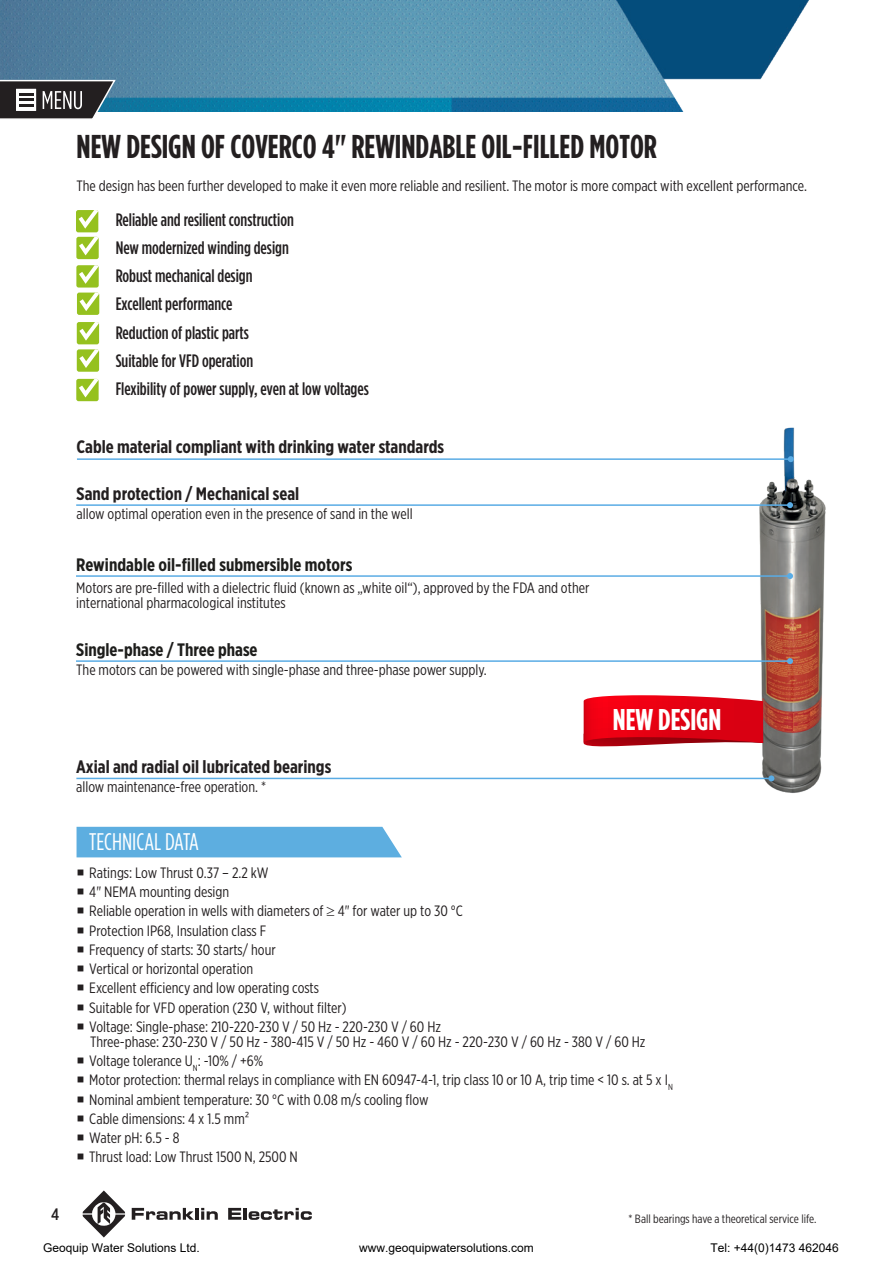
<style>
.page{position:relative;width:893px;height:1263px;background:#fff}
.page>*{position:absolute;margin:0;border:0;box-sizing:border-box;transform-origin:0 0}
.INSIDE_TITLES{font:700 33px "Gotham Condensed";color:#231f20}
.LIST_bullet_points{font:700 30px "Gotham Condensed";color:#fff}
.INSIDE_SECTION_TITLE__no_index{font:24px "Gotham Condensed";color:#fff}
.text{font:500 18px "Gotham Condensed";color:#231f20}
.LIST_bullet_points-2{font:700 18px "Gotham X Narrow";color:#231f20}
.INSIDE_bullet_point_list{font:700 18px "Gotham X Narrow";letter-spacing:.005em;color:#1d1d1b}
.LIST_bullet_points-3{font:700 18px "Gotham X Narrow";color:#1d1d1b}
.t1{font:500 16.5px "Gotham X Narrow";color:#231f20}
.INSIDE_bullet_point_list-2{font:15px/15px "Gotham X Narrow";color:#231f20}
.LIST_bullet_points-4{font:15px "Gotham X Narrow";color:#231f20}
.text-2{font:15px "Gotham X Narrow";color:#231f20}
.POINT_LIST{font:15px "Gotham X Narrow";color:#231f20}
.t2{font:12px "Arial";color:#000}
.LIST_bullet_points-5{font:12px "Gotham X Narrow";color:#231f20}
</style>
<div class="page">
<svg style="left:132px;top:1208px;width:62px;height:12px"></svg>
<hr style="left:195px;top:1208px;width:4px;height:12px;background:#231f20">
<svg style="left:201px;top:1208px;width:17px;height:12px"></svg>
<svg style="left:228px;top:1208px;width:84px;height:12px"></svg>
<svg style="left:83px;top:1190px;width:42px;height:47px"></svg>
<img style="left:0;top:0;width:809px;height:111px">
<div style="left:77px;top:827px;width:325px;height:30px;background:#5daee0"></div>
<img style="left:715px;top:427px;width:111px;height:366px">
<hr style="left:76px;top:575px;width:714px;height:2px;background:#5aace5">
<svg style="left:787px;top:573px;width:6px;height:6px"></svg>
<hr style="left:76px;top:660px;width:714px;height:2px;background:#5aace5">
<svg style="left:787px;top:658px;width:6px;height:6px"></svg>
<hr style="left:76px;top:778px;width:695px;height:1px;background:#5aace5">
<svg style="left:768px;top:775px;width:6px;height:6px"></svg>
<hr style="left:76px;top:504px;width:714px;height:2px;background:#5aace5">
<svg style="left:787px;top:502px;width:6px;height:6px"></svg>
<svg style="left:584px;top:695px;width:179px;height:53px;background:#e01c2b"></svg>
<hr style="left:77px;top:458px;width:714px;height:2px;background:#5aace5">
<svg style="left:788px;top:456px;width:6px;height:6px"></svg>
<div style="left:76px;top:210px;width:22px;height:22px;background:#95c11f;border-radius:2px"></div>
<svg style="left:79px;top:210px;width:19px;height:19px"></svg>
<div style="left:76px;top:237px;width:23px;height:22px;background:#95c11f;border-radius:2px"></div>
<svg style="left:79px;top:237px;width:20px;height:18px"></svg>
<div style="left:76px;top:265px;width:23px;height:23px;background:#95c11f;border-radius:2px"></div>
<svg style="left:79px;top:265px;width:20px;height:19px"></svg>
<div style="left:77px;top:293px;width:22px;height:22px;background:#95c11f;border-radius:2px"></div>
<svg style="left:80px;top:293px;width:19px;height:18px"></svg>
<div style="left:77px;top:322px;width:22px;height:22px;background:#95c11f;border-radius:2px"></div>
<svg style="left:79px;top:322px;width:20px;height:19px"></svg>
<div style="left:77px;top:349px;width:22px;height:23px;background:#95c11f;border-radius:2px"></div>
<svg style="left:79px;top:349px;width:20px;height:19px"></svg>
<div style="left:76px;top:379px;width:23px;height:22px;background:#95c11f;border-radius:2px"></div>
<svg style="left:79px;top:379px;width:19px;height:18px"></svg>
<svg style="left:0;top:79px;width:117px;height:40px"></svg>
<p class="INSIDE_TITLES" style="left:77px;top:127px;width:582px">NEW DESIGN OF COVERCO 4" REWINDABLE OIL-FILLED MOTOR</p>
<p class="text-2" style="left:77px;top:177px;width:732px">The design has been further developed to make it even more reliable and resilient. The motor is more compact with excellent performance.</p>
<p class="text" style="left:116px;top:209px;width:180px">Reliable and resilient construction</p>
<p class="text" style="left:116px;top:237px;width:175px">New modernized winding design</p>
<p class="text" style="left:116px;top:265px;width:138px">Robust mechanical design</p>
<p class="text" style="left:116px;top:294px;width:118px">Excellent performance</p>
<p class="text" style="left:116px;top:322px;width:135px">Reduction of plastic parts</p>
<p class="text" style="left:116px;top:350px;width:139px">Suitable for VFD operation</p>
<p class="text" style="left:116px;top:378px;width:255px">Flexibility of power supply, even at low voltages</p>
<p class="LIST_bullet_points-2" style="left:77px;top:436px;width:369px">Cable material compliant with drinking water standards</p>
<p class="LIST_bullet_points-2" style="left:77px;top:483px;width:224px">Sand protection / Mechanical seal</p>
<p class="LIST_bullet_points-4" style="left:77px;top:505px;width:338px">allow optimal operation even in the presence of sand in the well</p>
<p class="INSIDE_bullet_point_list" style="left:76px;top:554px;width:278px">Rewindable oil-filled submersible motors</p>
<p class="INSIDE_bullet_point_list-2" style="left:76px;top:580px;width:515px">Motors are pre-filled with a dielectric fluid (known as „white oil“), approved by the FDA and other international pharmacological institutes</p>
<p class="LIST_bullet_points-3" style="left:76px;top:639px;width:183px">Single-phase / Three phase</p>
<p class="LIST_bullet_points-4" style="left:76px;top:661px;width:412px">The motors can be powered with single-phase and three-phase power supply.</p>
<p class="LIST_bullet_points-2" style="left:76px;top:756px;width:257px">Axial and radial oil lubricated bearings</p>
<p class="LIST_bullet_points-4" style="left:76px;top:778px;width:191px">allow maintenance-free operation. *</p>
<p class="INSIDE_SECTION_TITLE__no_index" style="left:89px;top:828px;width:111px">TECHNICAL DATA</p>
<p class="LIST_bullet_points" style="left:613px;top:702px;width:110px">NEW DESIGN</p>
<p class="t1" style="left:51px;top:1205px;width:10px">4</p>
<p class="INSIDE_bullet_point_list-2" style="left:89px;top:865px;width:181px">Ratings: Low Thrust 0.37 – 2.2 kW</p>
<p class="INSIDE_bullet_point_list-2" style="left:89px;top:884px;width:141px">4" NEMA mounting design</p>
<p class="INSIDE_bullet_point_list-2" style="left:89px;top:903px;width:375px">Reliable operation in wells with diameters of ≥ 4" for water up to 30 °C</p>
<p class="INSIDE_bullet_point_list-2" style="left:89px;top:923px;width:178px">Protection IP68, Insulation class F</p>
<p class="INSIDE_bullet_point_list-2" style="left:89px;top:942px;width:188px">Frequency of starts: 30 starts/ hour</p>
<p class="INSIDE_bullet_point_list-2" style="left:89px;top:961px;width:165px">Vertical or horizontal operation</p>
<p class="INSIDE_bullet_point_list-2" style="left:89px;top:980px;width:231px">Excellent efficiency and low operating costs</p>
<p class="INSIDE_bullet_point_list-2" style="left:89px;top:1000px;width:259px">Suitable for VFD operation (230 V, without filter)</p>
<p class="INSIDE_bullet_point_list-2" style="left:89px;top:1019px;width:353px">Voltage: Single-phase: 210-220-230 V / 50 Hz - 220-230 V / 60 Hz</p>
<p class="POINT_LIST" style="left:90px;top:1033px;width:557px">Three-phase: 230-230 V / 50 Hz - 380-415 V / 50 Hz - 460 V / 60 Hz - 220-230 V / 60 Hz - 380 V / 60 Hz</p>
<p class="INSIDE_bullet_point_list-2" style="left:89px;top:1053px;width:176px">Voltage tolerance U<sub>N</sub>: -10% / +6%</p>
<p class="INSIDE_bullet_point_list-2" style="left:89px;top:1072px;width:585px">Motor protection: thermal relays in compliance with EN 60947-4-1, trip class 10 or 10 A, trip time &lt; 10 s. at 5 x I<sub>N</sub></p>
<p class="INSIDE_bullet_point_list-2" style="left:89px;top:1092px;width:341px">Nominal ambient temperature: 30 °C with 0.08 m/s cooling flow</p>
<p class="INSIDE_bullet_point_list-2" style="left:89px;top:1111px;width:162px">Cable dimensions: 4 x 1.5 mm²</p>
<p class="INSIDE_bullet_point_list-2" style="left:89px;top:1130px;width:92px">Water pH: 6.5 - 8</p>
<p class="INSIDE_bullet_point_list-2" style="left:89px;top:1149px;width:210px">Thrust load: Low Thrust 1500 N, 2500 N</p>
<p class="LIST_bullet_points-5" style="left:629px;top:1212px;width:189px">* Ball bearings have a theoretical service life.</p>
<p class="t2" style="left:43px;top:1239px;width:158px">Geoquip Water Solutions Ltd.</p>
<p class="t2" style="left:359px;top:1239px;width:176px">www.geoquipwatersolutions.com</p>
<p class="t2" style="left:710px;top:1239px;width:130px">Tel: +44(0)1473 462046</p>
</div>
